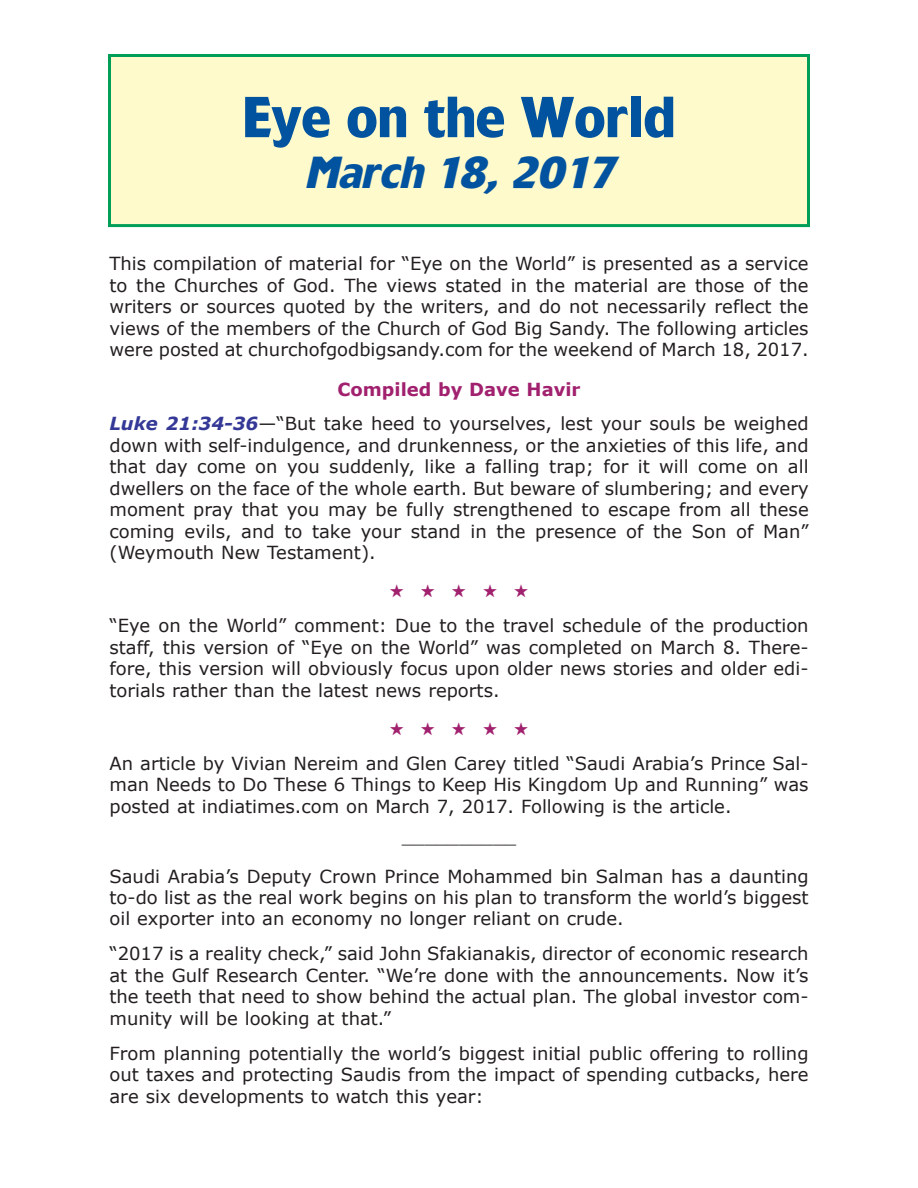
<style>
.page{position:relative;width:918px;height:1188px;background:#fff}
.page>*{position:absolute;margin:0;border:0;box-sizing:border-box;transform-origin:0 0}
.t1{font:700 54px "Forever";color:#0153a0;scale:1.05 1}
.t2{font:italic 700 42px "Forever";color:#0153a0;scale:1.05 1}
.t3{font:18px/21.5px "Verdana";color:#231f20;text-align:justify}
.t4{font:18px "Zapf Dingbats";color:#a1216f}
.s1{font-weight:700;color:#a1216f}
.s2{font-weight:700;font-style:italic;color:#343896}
</style>
<div class="page">
<div style="left:110px;top:56px;width:698px;height:170px;background:#fffacb"></div>
<div style="left:108px;top:54px;width:702px;height:173px;border:3px solid #009e57"></div>
<h1 class="t1" style="left:242px;top:98px;width:414px">Eye on the World</h1>
<h2 class="t2" style="left:304px;top:157px;width:305px">March 18, 2017</h2>
<p class="t3" style="left:110px;top:252px;width:701px">This compilation of material for “Eye on the World” is presented as a service to the Churches of God. The views stated in the material are those of the writers or sources quoted by the writers, and do not necessarily reflect the views of the members of the Church of God Big Sandy. The following articles were posted at churchofgodbigsandy.com for the weekend of March 18, 2017.</p>
<p class="t3" style="left:110px;top:371px;width:701px;line-height:35px;text-align:center"><span class="s1">Compiled by Dave Havir<br></span><span class="s2">Luke 21:34-36</span>—“But take heed to yourselves, lest your souls be weighed</p>
<p class="t3" style="left:110px;top:434px;width:701px">down with self-indulgence, and drunkenness, or the anxieties of this life, and that day come on you suddenly, like a falling trap; for it will come on all dwellers on the face of the whole earth. But beware of slumbering; and every moment pray that you may be fully strengthened to escape from all these coming evils, and to take your stand in the presence of the Son of Man” (Weymouth New Testament).</p>
<p class="t4" style="left:389px;top:583px;width:141px">★★★★★</p>
<p class="t3" style="left:110px;top:614px;width:701px">“Eye on the World” comment: Due to the travel schedule of the production staff, this version of “Eye on the World” was completed on March 8. There&shy;fore, this version will obviously focus upon older news stories and older edi&shy;torials rather than the latest news reports.</p>
<p class="t4" style="left:389px;top:720px;width:141px">★★★★★</p>
<p class="t3" style="left:110px;top:752px;width:701px">An article by Vivian Nereim and Glen Carey titled “Saudi Arabia’s Prince Sal&shy;man Needs to Do These 6 Things to Keep His Kingdom Up and Running” was posted at indiatimes.com on March 7, 2017. Following is the article.</p>
<p class="t3" style="left:110px;top:816px;width:701px;line-height:39.5px;text-align:center">__________<br>Saudi Arabia’s Deputy Crown Prince Mohammed bin Salman has a daunting</p>
<p class="t3" style="left:110px;top:886px;width:701px">to-do list as the real work begins on his plan to transform the world’s biggest oil exporter into an economy no longer reliant on crude.</p>
<p class="t3" style="left:110px;top:942px;width:701px">“2017 is a reality check,” said John Sfakianakis, director of economic research at the Gulf Research Center. “We’re done with the announcements. Now it’s the teeth that need to show behind the actual plan. The global investor com&shy;munity will be looking at that.”</p>
<p class="t3" style="left:110px;top:1042px;width:701px">From planning potentially the world’s biggest initial public offering to rolling out taxes and protecting Saudis from the impact of spending cutbacks, here are six developments to watch this year:</p>
</div>
